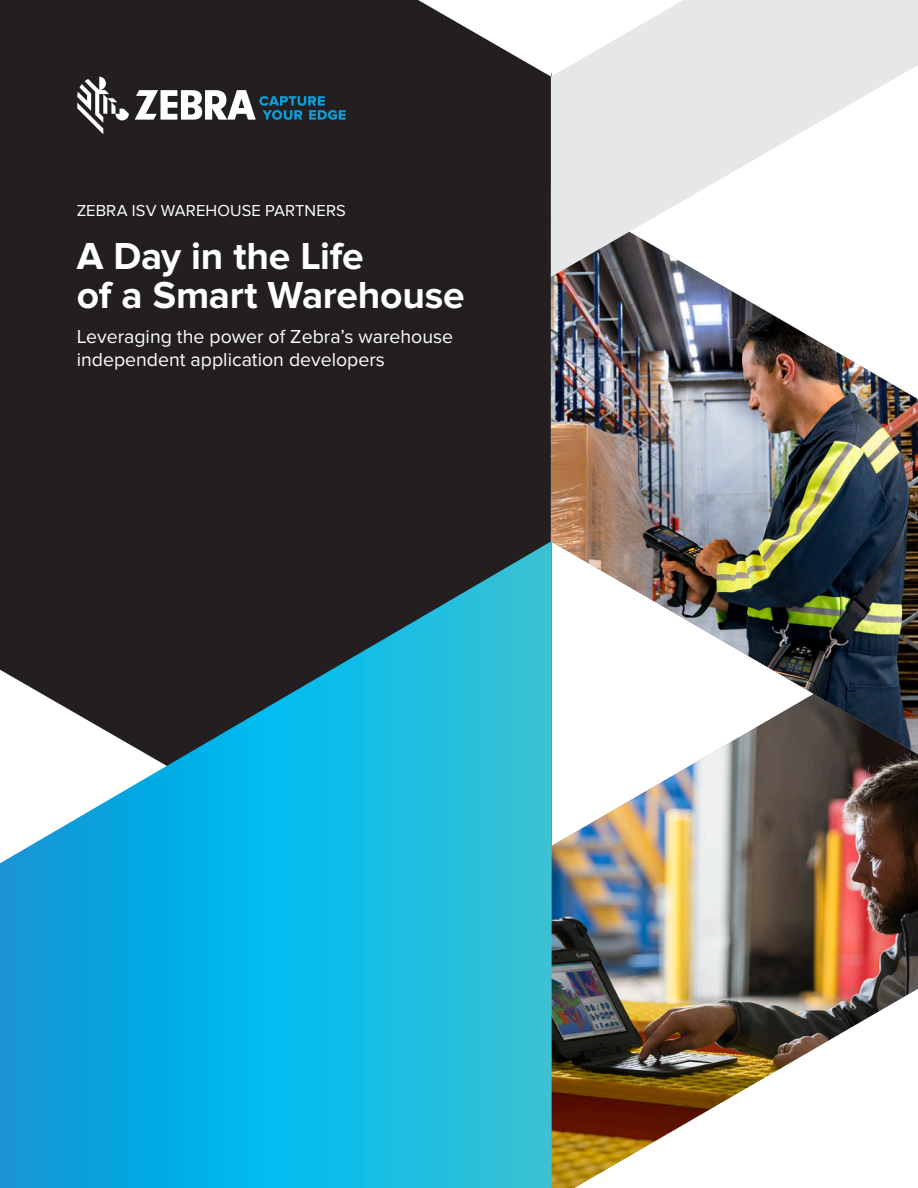
<style>
.page{position:relative;width:918px;height:1188px;background:#fff}
.page>*{position:absolute;margin:0;border:0;box-sizing:border-box;transform-origin:0 0}
.Heading-1-Cover{font:700 39px "Proxima Nova";letter-spacing:-.005em;color:#fff}
.Subhead-Cover{font:19.5px "Proxima Nova";color:#fff}
.Heading-1-Cover-2{font:16.5px "Proxima Nova";letter-spacing:.005em;color:#fff}
</style>
<div class="page">
<div style="left:0;top:0;width:551px;height:541px;background:#231f20"></div>
<img style="left:552px;top:754px;width:366px;height:434px">
<img style="left:551px;top:277px;width:367px;height:477px">
<svg style="left:0;top:541px;width:552px;height:647px;background:#229abb"></svg>
<svg style="left:77px;top:77px;width:52px;height:57px"></svg>
<svg style="left:135px;top:90px;width:211px;height:30px"></svg>
<svg style="left:551px;top:0;width:367px;height:277px;fill:#e6e7e9"></svg>
<svg style="left:418px;top:0;width:150px;height:77px"></svg>
<p class="Heading-1-Cover-2" style="left:77px;top:201px;width:271px">ZEBRA ISV WAREHOUSE PARTNERS</p>
<p class="Heading-1-Cover" style="left:77px;top:233px;width:289px">A Day in the Life</p>
<p class="Heading-1-Cover" style="left:77px;top:272px;width:390px">of a Smart Warehouse</p>
<p class="Subhead-Cover" style="left:77px;top:325px;width:378px">Leveraging the power of Zebra’s warehouse</p>
<p class="Subhead-Cover" style="left:77px;top:349px;width:310px">independent application developers</p>
</div>
